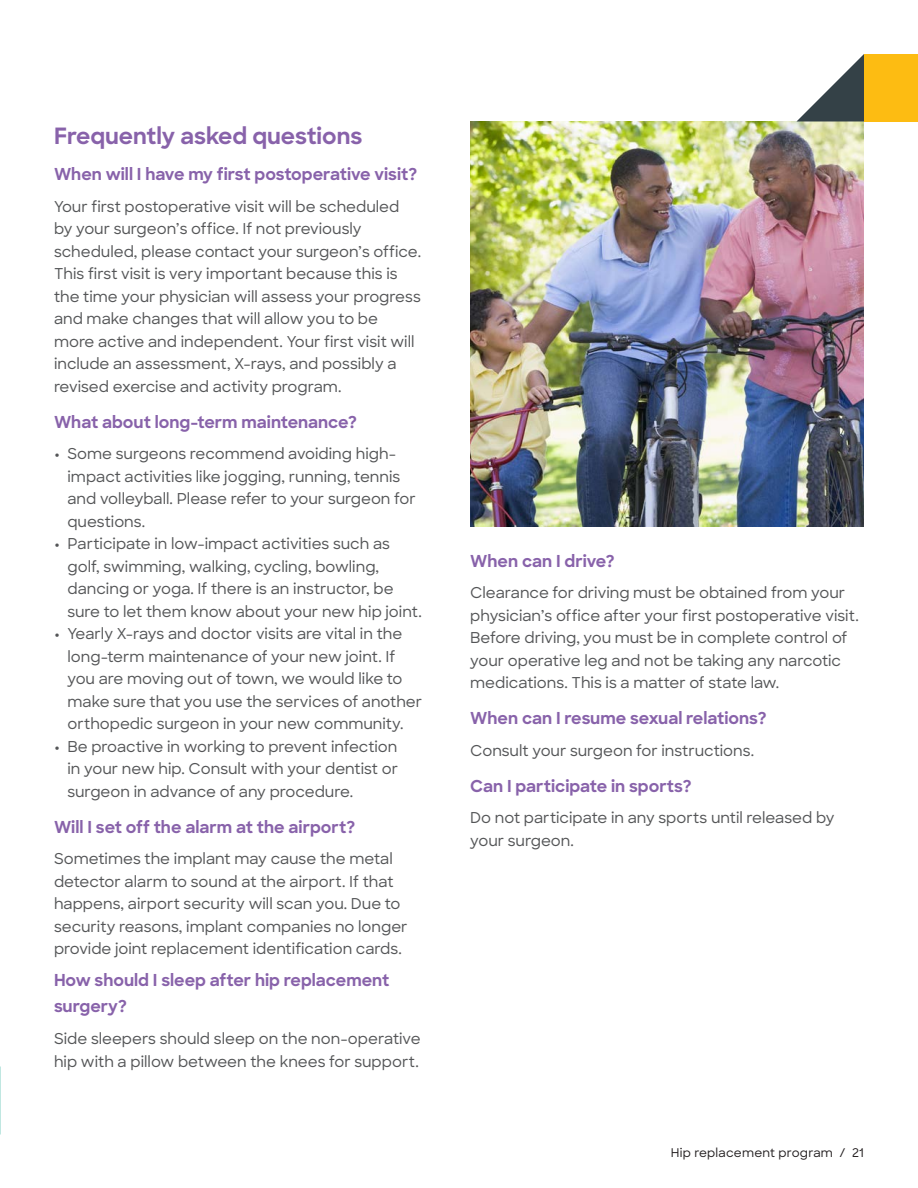
<style>
.page{position:relative;width:918px;height:1188px;background:#fff}
.page>*{position:absolute;margin:0;border:0;box-sizing:border-box;transform-origin:0 0}
.Body_subhead_10_15{font:700 22.5px "Sharp Sans";color:#8862aa}
.Subhead_15_18{font:700 16.5px/27px "Sharp Sans";color:#8862aa}
.Body_subhead_10_15-2{font:500 15px/22.5px "Sharp Sans";color:#545557}
.Body_bullets_L1_10_15{font:500 15px/22.5px "Sharp Sans";color:#545557}
.t1{font:500 12px "Sharp Sans";letter-spacing:.02em;color:#231f20}
.s1{font-weight:700}
</style>
<div class="page">
<img style="left:470px;top:122px;width:394px;height:404px">
<svg style="left:796px;top:54px;width:68px;height:68px"></svg>
<div style="left:864px;top:54px;width:54px;height:68px;background:#fdbc12"></div>
<p class="Body_subhead_10_15" style="left:54px;top:119px;width:310px">Frequently asked questions</p>
<p class="Subhead_15_18" style="left:54px;top:160px;width:365px">When will I have my first postoperative visit?</p>
<p class="Body_subhead_10_15-2" style="left:54px;top:194px;width:368px">Your first postoperative visit will be scheduled by your surgeon’s office. If not previously scheduled, please contact your surgeon’s office.<br>This first visit is very important because this is the time your physician will assess your progress and make changes that will allow you to be more active and independent. Your first visit will include an assessment, X-rays, and possibly a revised exercise and activity program.</p>
<p class="Subhead_15_18" style="left:54px;top:407px;width:305px">What about long-term maintenance?</p>
<p class="Body_bullets_L1_10_15" style="left:68px;top:442px;width:350px;text-indent:-14px"><span class="s1">•</span> Some surgeons recommend avoiding high&shy;impact activities like jogging, running, tennis and volleyball. Please refer to your surgeon for questions.</p>
<p class="Body_bullets_L1_10_15" style="left:68px;top:532px;width:354px;text-indent:-14px"><span class="s1">•</span> Participate in low-impact activities such as golf, swimming, walking, cycling, bowling, dancing or yoga. If there is an instructor, be sure to let them know about your new hip joint.</p>
<p class="Body_bullets_L1_10_15" style="left:68px;top:622px;width:356px;text-indent:-14px"><span class="s1">•</span> Yearly X-rays and doctor visits are vital in the long-term maintenance of your new joint. If you are moving out of town, we would like to make sure that you use the services of another orthopedic surgeon in your new community.</p>
<p class="Body_bullets_L1_10_15" style="left:68px;top:734px;width:332px;text-align:justify;text-indent:-14px"><span class="s1">•</span> Be proactive in working to prevent infection in your new hip. Consult with your dentist or surgeon in advance of any procedure.</p>
<p class="Subhead_15_18" style="left:54px;top:812px;width:303px">Will I set off the alarm at the airport?</p>
<p class="Body_subhead_10_15-2" style="left:54px;top:847px;width:355px">Sometimes the implant may cause the metal detector alarm to sound at the airport. If that happens, airport security will scan you. Due to security reasons, implant companies no longer provide joint replacement identification cards.</p>
<p class="Subhead_15_18" style="left:54px;top:965px;width:337px">How should I sleep after hip replacement surgery?</p>
<p class="Body_subhead_10_15-2" style="left:54px;top:1027px;width:368px">Side sleepers should sleep on the non-operative hip with a pillow between the knees for support.</p>
<p class="Subhead_15_18" style="left:470px;top:547px;width:146px">When can I drive?</p>
<p class="Body_subhead_10_15-2" style="left:470px;top:581px;width:389px">Clearance for driving must be obtained from your physician’s office after your first postoperative visit.<br>Before driving, you must be in complete control of your operative leg and not be taking any narcotic medications. This is a matter of state law.</p>
<p class="Subhead_15_18" style="left:470px;top:704px;width:298px">When can I resume sexual relations?</p>
<p class="Body_subhead_10_15-2" style="left:470px;top:738px;width:284px">Consult your surgeon for instructions.</p>
<p class="Subhead_15_18" style="left:470px;top:772px;width:223px">Can I participate in sports?</p>
<p class="Body_subhead_10_15-2" style="left:470px;top:806px;width:366px">Do not participate in any sports until released by your surgeon.</p>
<p class="t1" style="left:671px;top:1143px;width:195px">Hip replacement program / 21</p>
</div>
